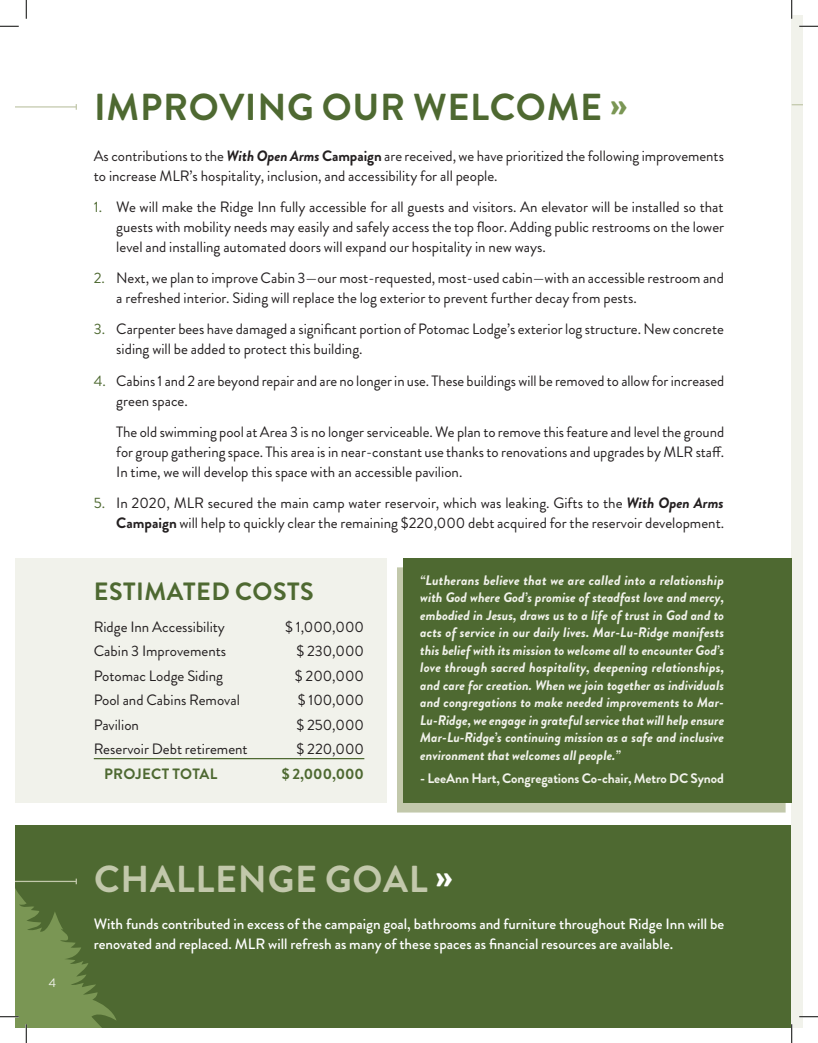
<style>
.page{position:relative;width:818px;height:1043px;background:#fff}
.page>*{position:absolute;margin:0;border:0;box-sizing:border-box;transform-origin:0 0}
.t1{font:700 37.5px "Brandon Grotesque";letter-spacing:.02em;color:#4e6931}
.t2{font:700 37.5px "Brandon Grotesque";letter-spacing:.02em;color:#c2c8ab}
.t3{font:700 25px "Brandon Grotesque";letter-spacing:.02em;color:#4e6931}
.t4{font:15px/20px "Brandon Grotesque";color:#231f20}
.t5{font:500 15px/20px "Brandon Grotesque";color:#fff}
.t6{font:700 15px "Brandon Grotesque";letter-spacing:.015em;color:#4e6931}
.t7{font:italic 700 13.75px/17.5px "Brandon Grotesque";color:#f1f2eb;text-align:justify}
.t8{font:700 13.75px "Brandon Grotesque";letter-spacing:-.005em;color:#f1f2eb}
.t9{font:12.5px "Brandon Grotesque";color:#f1f2eb}
.s1{color:#7a9654}
.s2{font-weight:700;font-style:italic}
.s3{font-weight:700}
.s4{color:#4e6931}
.s5{color:#fff}
</style>
<div class="page">
<div style="left:15px;top:558px;width:371px;height:245px;background:#f1f2eb"></div>
<div style="left:15px;top:825px;width:776px;height:203px;background:#4e6931"></div>
<hr style="left:94px;top:758px;width:270px;height:1px;background:#4e6931">
<hr style="left:15px;top:106px;width:61px;height:1px;background:#c2c8ab">
<div style="left:791px;top:15px;width:11px;height:1013px;background:#f1f2eb"></div>
<div style="left:397px;top:567px;width:388px;height:245px;background:#c2c8ab"></div>
<div style="left:403px;top:558px;width:388px;height:245px;background:#4e6931"></div>
<svg style="left:0;top:25px;width:19px;height:2px"></svg>
<svg style="left:799px;top:25px;width:19px;height:2px"></svg>
<svg style="left:799px;top:1015px;width:19px;height:2px"></svg>
<svg style="left:25px;top:0;width:2px;height:19px"></svg>
<svg style="left:0;top:878px;width:116px;height:164px"></svg>
<svg style="left:791px;top:0;width:1px;height:19px"></svg>
<svg style="left:791px;top:1024px;width:1px;height:18px"></svg>
<p class="t9" style="left:49px;top:974px;width:9px">4</p>
<h1 class="t1" style="left:94px;top:81px;width:535px">IMPROVING OUR WELCOME <span class="s1">»</span></h1>
<p class="t4" style="left:94px;top:146px;width:631px">As contributions to the <span class="s2">With Open Arms</span> <span class="s3">Campaign</span> are received, we have prioritized the following improvements to increase MLR’s hospitality, inclusion, and accessibility for all people.</p>
<p class="t4" style="left:116px;top:197px;width:609px;text-align:justify;text-indent:-22px"><span class="s4">1.</span> We will make the Ridge Inn fully accessible for all guests and visitors. An elevator will be installed so that guests with mobility needs may easily and safely access the top floor. Adding public restrooms on the lower level and installing automated doors will expand our hospitality in new ways.</p>
<p class="t4" style="left:116px;top:268px;width:609px;text-indent:-22px"><span class="s4">2.</span> Next, we plan to improve Cabin 3—our most-requested, most-used cabin—with an accessible restroom and a refreshed interior. Siding will replace the log exterior to prevent further decay from pests.</p>
<p class="t4" style="left:116px;top:319px;width:609px;text-indent:-22px"><span class="s4">3.</span> Carpenter bees have damaged a significant portion of Potomac Lodge’s exterior log structure. New concrete siding will be added to protect this building.</p>
<p class="t4" style="left:116px;top:371px;width:609px;text-indent:-22px"><span class="s4">4.</span> Cabins 1 and 2 are beyond repair and are no longer in use. These buildings will be removed to allow for increased green space.</p>
<p class="t4" style="left:116px;top:422px;width:609px;text-align:justify">The old swimming pool at Area 3 is no longer serviceable. We plan to remove this feature and level the ground for group gathering space. This area is in near-constant use thanks to renovations and upgrades by MLR staff.<br>In time, we will develop this space with an accessible pavilion.</p>
<p class="t4" style="left:94px;top:493px;width:632px;text-align:right"><span class="s4">5.</span> In 2020, MLR secured the main camp water reservoir, which was leaking. Gifts to the <span class="s2">With Open Arms<br></span><span class="s3">Campaign</span> will help to quickly clear the remaining $220,000 debt acquired for the reservoir development.</p>
<h2 class="t3" style="left:94px;top:574px;width:221px">ESTIMATED COSTS</h2>
<p class="t4" style="left:94px;top:616px;width:133px">Ridge Inn Accessibility</p>
<p class="t4" style="left:285px;top:616px;width:80px">$ 1,000,000</p>
<p class="t4" style="left:94px;top:641px;width:134px">Cabin 3 Improvements</p>
<p class="t4" style="left:296px;top:641px;width:69px">$ 230,000</p>
<p class="t4" style="left:94px;top:665px;width:131px">Potomac Lodge Siding</p>
<p class="t4" style="left:295px;top:665px;width:71px">$ 200,000</p>
<p class="t4" style="left:94px;top:690px;width:148px">Pool and Cabins Removal</p>
<p class="t4" style="left:298px;top:690px;width:68px">$ 100,000</p>
<p class="t4" style="left:94px;top:714px;width:47px">Pavilion</p>
<p class="t4" style="left:296px;top:714px;width:69px">$ 250,000</p>
<p class="t4" style="left:94px;top:739px;width:155px">Reservoir Debt retirement</p>
<p class="t4" style="left:296px;top:739px;width:69px">$ 220,000</p>
<p class="t6" style="left:104px;top:763px;width:115px">PROJECT TOTAL</p>
<p class="t6" style="left:282px;top:763px;width:84px">$ 2,000,000</p>
<p class="t7" style="left:420px;top:571px;width:305px">“Lutherans believe that we are called into a relationship with God where God’s promise of steadfast love and mercy, embodied in Jesus, draws us to a life of trust in God and to acts of service in our daily lives. Mar-Lu-Ridge manifests this belief with its mission to welcome all to encounter God’s love through sacred hospitality, deepening relationships, and care for creation. When we join together as individuals and congregations to make needed improvements to Mar-Lu-Ridge, we engage in grateful service that will help ensure Mar-Lu-Ridge’s continuing mission as a safe and inclusive environment that welcomes all people.”</p>
<p class="t8" style="left:420px;top:768px;width:305px">- LeeAnn Hart, Congregations Co-chair, Metro DC Synod</p>
<h1 class="t2" style="left:94px;top:853px;width:360px">CHALLENGE GOAL <span class="s5">»</span></h1>
<p class="t5" style="left:94px;top:914px;width:631px">With funds contributed in excess of the campaign goal, bathrooms and furniture throughout Ridge Inn will be renovated and replaced. MLR will refresh as many of these spaces as financial resources are available.</p>
</div>
